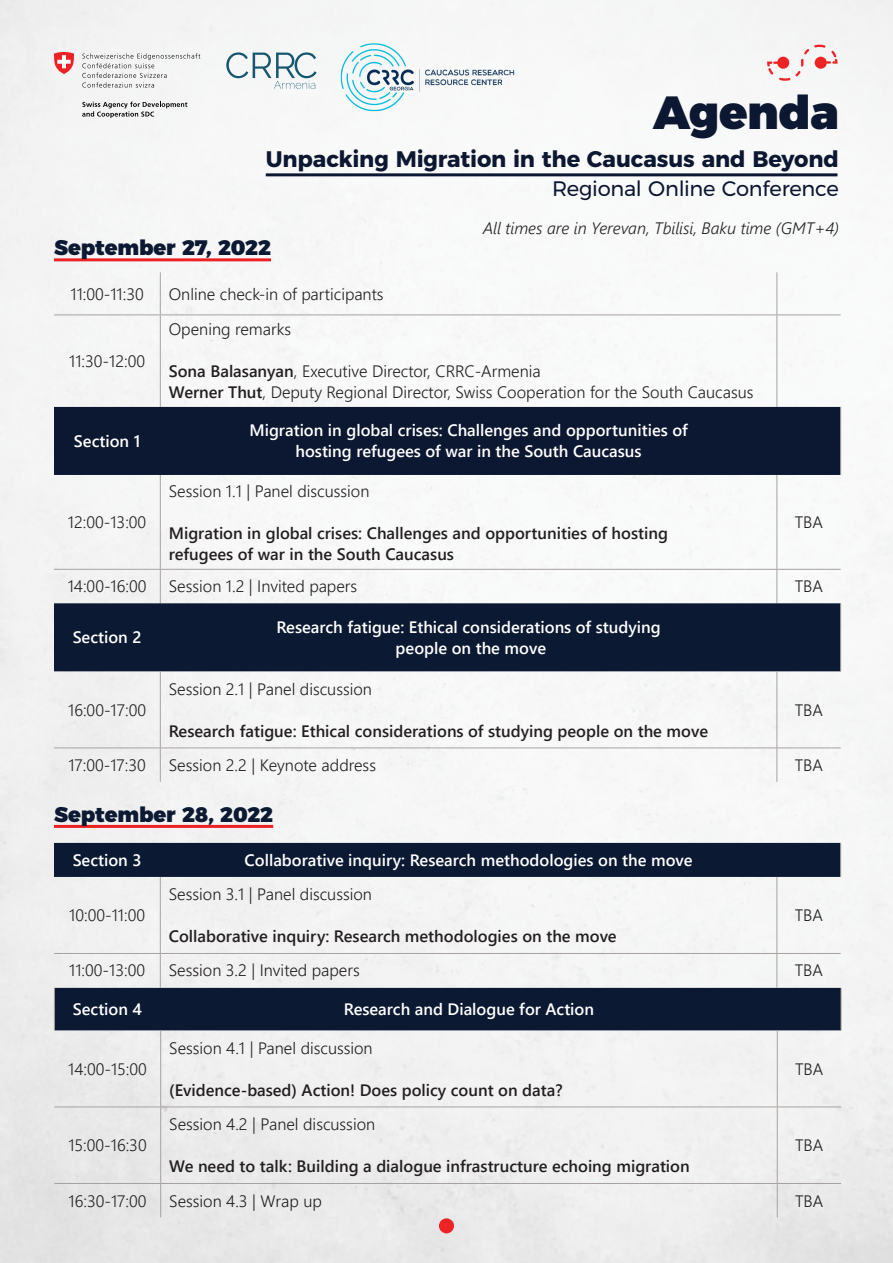
<style>
.page{position:relative;width:893px;height:1263px;background:#fff}
.page>*{position:absolute;margin:0;border:0;box-sizing:border-box;transform-origin:0 0}
.tittle{font:900 46.5px "Montserratarm";letter-spacing:-.01em;color:#0c1731}
.tittle-2{font:700 22.5px "Montserratarm";letter-spacing:-.005em;color:#0c1731}
.sub{font:900 21px "Montserratarm";letter-spacing:-.01em;color:#0b1932}
.tittle-3{font:21px "Montserratarm";letter-spacing:-.01em;color:#0c1731}
.t1{font:16.5px "Webly Sleek UI Semilight";color:#231f20}
.t2{font:16.5px/21px "Webly Sleek UI Semibold";color:#231f20}
.t3{font:16.5px/21px "Webly Sleek UI Semibold";color:#fff;text-align:center}
.t4{font:italic 16.5px "Webly Sleek UI Semilight";color:#231f20}
.s1{font-family:"Webly Sleek UI Semibold"}
</style>
<div class="page">
<img style="left:0;top:0;width:893px;height:1263px">
<hr style="left:54px;top:258px;width:217px;height:3px;background:#ec2123">
<hr style="left:54px;top:825px;width:219px;height:3px;background:#ec2123">
<div style="left:54px;top:407px;width:786px;height:68px;background:#0c1731"></div>
<hr style="left:160px;top:272px;width:1px;height:42px;background:#a7a2a0">
<hr style="left:776px;top:272px;width:1px;height:42px;background:#a7a2a0">
<hr style="left:160px;top:315px;width:1px;height:92px;background:#a7a2a0">
<hr style="left:776px;top:315px;width:1px;height:92px;background:#a7a2a0">
<hr style="left:160px;top:570px;width:1px;height:33px;background:#a7a2a0">
<hr style="left:776px;top:570px;width:1px;height:33px;background:#a7a2a0">
<hr style="left:54px;top:314px;width:106px;height:1px;background:#a7a2a0">
<hr style="left:160px;top:314px;width:617px;height:1px;background:#a7a2a0">
<hr style="left:777px;top:314px;width:64px;height:1px;background:#a7a2a0">
<hr style="left:160px;top:475px;width:1px;height:94px;background:#a7a2a0">
<hr style="left:776px;top:475px;width:1px;height:94px;background:#a7a2a0">
<hr style="left:54px;top:569px;width:106px;height:1px;background:#a7a2a0">
<hr style="left:160px;top:569px;width:617px;height:1px;background:#a7a2a0">
<hr style="left:777px;top:569px;width:64px;height:1px;background:#a7a2a0">
<hr style="left:840px;top:407px;width:1px;height:68px;background:#a7a2a0">
<div style="left:54px;top:603px;width:786px;height:68px;background:#0b1932"></div>
<hr style="left:160px;top:671px;width:1px;height:76px;background:#a7a2a0">
<hr style="left:776px;top:671px;width:1px;height:76px;background:#a7a2a0">
<hr style="left:54px;top:747px;width:106px;height:1px;background:#a7a2a0">
<hr style="left:160px;top:747px;width:617px;height:1px;background:#a7a2a0">
<hr style="left:160px;top:748px;width:1px;height:34px;background:#a7a2a0">
<hr style="left:777px;top:747px;width:64px;height:1px;background:#a7a2a0">
<hr style="left:776px;top:748px;width:1px;height:34px;background:#a7a2a0">
<hr style="left:840px;top:603px;width:1px;height:68px;background:#a7a2a0">
<div style="left:54px;top:843px;width:786px;height:34px;background:#0b1932"></div>
<hr style="left:160px;top:877px;width:1px;height:76px;background:#a7a2a0">
<hr style="left:776px;top:877px;width:1px;height:76px;background:#a7a2a0">
<hr style="left:54px;top:953px;width:106px;height:1px;background:#a7a2a0">
<hr style="left:160px;top:953px;width:617px;height:1px;background:#a7a2a0">
<hr style="left:160px;top:954px;width:1px;height:33px;background:#a7a2a0">
<hr style="left:777px;top:953px;width:64px;height:1px;background:#a7a2a0">
<hr style="left:776px;top:954px;width:1px;height:33px;background:#a7a2a0">
<hr style="left:840px;top:843px;width:1px;height:34px;background:#a7a2a0">
<div style="left:55px;top:988px;width:786px;height:42px;background:#0b1932"></div>
<hr style="left:160px;top:1030px;width:1px;height:76px;background:#a7a2a0">
<hr style="left:777px;top:1030px;width:1px;height:76px;background:#a7a2a0">
<hr style="left:54px;top:1106px;width:107px;height:1px;background:#a7a2a0">
<hr style="left:161px;top:1106px;width:616px;height:1px;background:#a7a2a0">
<hr style="left:160px;top:1107px;width:1px;height:76px;background:#a7a2a0">
<hr style="left:777px;top:1106px;width:64px;height:1px;background:#a7a2a0">
<hr style="left:777px;top:1107px;width:1px;height:76px;background:#a7a2a0">
<hr style="left:54px;top:1183px;width:107px;height:1px;background:#a7a2a0">
<hr style="left:161px;top:1183px;width:616px;height:1px;background:#a7a2a0">
<hr style="left:160px;top:1184px;width:1px;height:33px;background:#a7a2a0">
<hr style="left:777px;top:1183px;width:64px;height:1px;background:#a7a2a0">
<hr style="left:777px;top:1184px;width:1px;height:33px;background:#a7a2a0">
<hr style="left:54px;top:988px;width:1px;height:42px;background:#a7a2a0">
<hr style="left:841px;top:988px;width:1px;height:42px;background:#a7a2a0">
<svg style="left:766px;top:43px;width:73px;height:39px"></svg>
<hr style="left:266px;top:173px;width:571px;height:3px;background:#0c1731">
<div style="left:439px;top:1218px;width:15px;height:15px;background:#ee2325;border-radius:8px"></div>
<svg style="left:226px;top:52px;width:91px;height:37px"></svg>
<svg style="left:82px;top:53px;width:118px;height:35px"></svg>
<svg style="left:82px;top:102px;width:105px;height:16px"></svg>
<svg style="left:54px;top:52px;width:20px;height:22px"></svg>
<img style="left:335px;top:42px;width:184px;height:72px">
<p class="tittle" style="left:653px;top:75px;width:187px">Agenda</p>
<p class="tittle-2" style="left:266px;top:141px;width:575px">Unpacking Migration in the Caucasus and Beyond</p>
<p class="tittle-3" style="left:552px;top:173px;width:288px">Regional Online Conference</p>
<p class="t4" style="left:483px;top:217px;width:357px">All times are in Yerevan, Tbilisi, Baku time (GMT+4)</p>
<p class="sub" style="left:54px;top:231px;width:219px">September 27, 2022</p>
<p class="t1" style="left:70px;top:281px;width:75px">11:00-11:30</p>
<p class="t1" style="left:169px;top:281px;width:216px">Online check-in of participants</p>
<p class="t1" style="left:69px;top:349px;width:77px">11:30-12:00</p>
<p class="t1" style="left:169px;top:317px;width:124px">Opening remarks</p>
<p class="t1" style="left:169px;top:359px;width:373px"><span class="s1">Sona Balasanyan</span>, Executive Director, CRRC-Armenia</p>
<p class="t1" style="left:169px;top:380px;width:586px"><span class="s1">Werner Thut</span>, Deputy Regional Director, Swiss Cooperation for the South Caucasus</p>
<p class="t3" style="left:74px;top:430px;width:68px">Section 1</p>
<p class="t3" style="left:249px;top:419px;width:440px">Migration in global crises: Challenges and opportunities of hosting refugees of war in the South Caucasus</p>
<p class="t1" style="left:68px;top:510px;width:80px">12:00-13:00</p>
<p class="t1" style="left:169px;top:478px;width:202px">Session 1.1 | Panel discussion</p>
<p class="t2" style="left:169px;top:522px;width:501px">Migration in global crises: Challenges and opportunities of hosting refugees of war in the South Caucasus</p>
<p class="t1" style="left:795px;top:510px;width:30px">TBA</p>
<p class="t1" style="left:68px;top:574px;width:80px">14:00-16:00</p>
<p class="t1" style="left:169px;top:574px;width:190px">Session 1.2 | Invited papers</p>
<p class="t1" style="left:795px;top:574px;width:30px">TBA</p>
<p class="t3" style="left:73px;top:626px;width:70px">Section 2</p>
<p class="t3" style="left:276px;top:616px;width:386px">Research fatigue: Ethical considerations of studying people on the move</p>
<p class="t1" style="left:68px;top:697px;width:79px">16:00-17:00</p>
<p class="t1" style="left:169px;top:676px;width:205px">Session 2.1 | Panel discussion</p>
<p class="t2" style="left:169px;top:720px;width:541px">Research fatigue: Ethical considerations of studying people on the move</p>
<p class="t1" style="left:795px;top:697px;width:30px">TBA</p>
<p class="t1" style="left:68px;top:753px;width:79px">17:00-17:30</p>
<p class="t1" style="left:169px;top:753px;width:209px">Session 2.2 | Keynote address</p>
<p class="t1" style="left:795px;top:753px;width:30px">TBA</p>
<p class="sub" style="left:54px;top:797px;width:221px">September 28, 2022</p>
<p class="t3" style="left:73px;top:849px;width:70px">Section 3</p>
<p class="t3" style="left:245px;top:849px;width:449px">Collaborative inquiry: Research methodologies on the move</p>
<p class="t1" style="left:69px;top:903px;width:77px">10:00-11:00</p>
<p class="t1" style="left:169px;top:882px;width:205px">Session 3.1 | Panel discussion</p>
<p class="t2" style="left:169px;top:925px;width:449px">Collaborative inquiry: Research methodologies on the move</p>
<p class="t1" style="left:795px;top:903px;width:30px">TBA</p>
<p class="t1" style="left:69px;top:958px;width:77px">11:00-13:00</p>
<p class="t1" style="left:169px;top:958px;width:192px">Session 3.2 | Invited papers</p>
<p class="t1" style="left:795px;top:958px;width:30px">TBA</p>
<p class="t3" style="left:73px;top:998px;width:71px">Section 4</p>
<p class="t3" style="left:344px;top:998px;width:252px">Research and Dialogue for Action</p>
<p class="t1" style="left:68px;top:1056px;width:80px">14:00-15:00</p>
<p class="t1" style="left:68px;top:1133px;width:80px">15:00-16:30</p>
<p class="t1" style="left:169px;top:1035px;width:205px">Session 4.1 | Panel discussion</p>
<p class="t2" style="left:169px;top:1079px;width:395px">(Evidence-based) Action! Does policy count on data?</p>
<p class="t1" style="left:169px;top:1112px;width:208px">Session 4.2 | Panel discussion</p>
<p class="t2" style="left:169px;top:1155px;width:522px">We need to talk: Building a dialogue infrastructure echoing migration</p>
<p class="t1" style="left:795px;top:1056px;width:30px">TBA</p>
<p class="t1" style="left:795px;top:1133px;width:30px">TBA</p>
<p class="t1" style="left:69px;top:1188px;width:79px">16:30-17:00</p>
<p class="t1" style="left:169px;top:1188px;width:154px">Session 4.3 | Wrap up</p>
<p class="t1" style="left:795px;top:1188px;width:30px">TBA</p>
</div>
